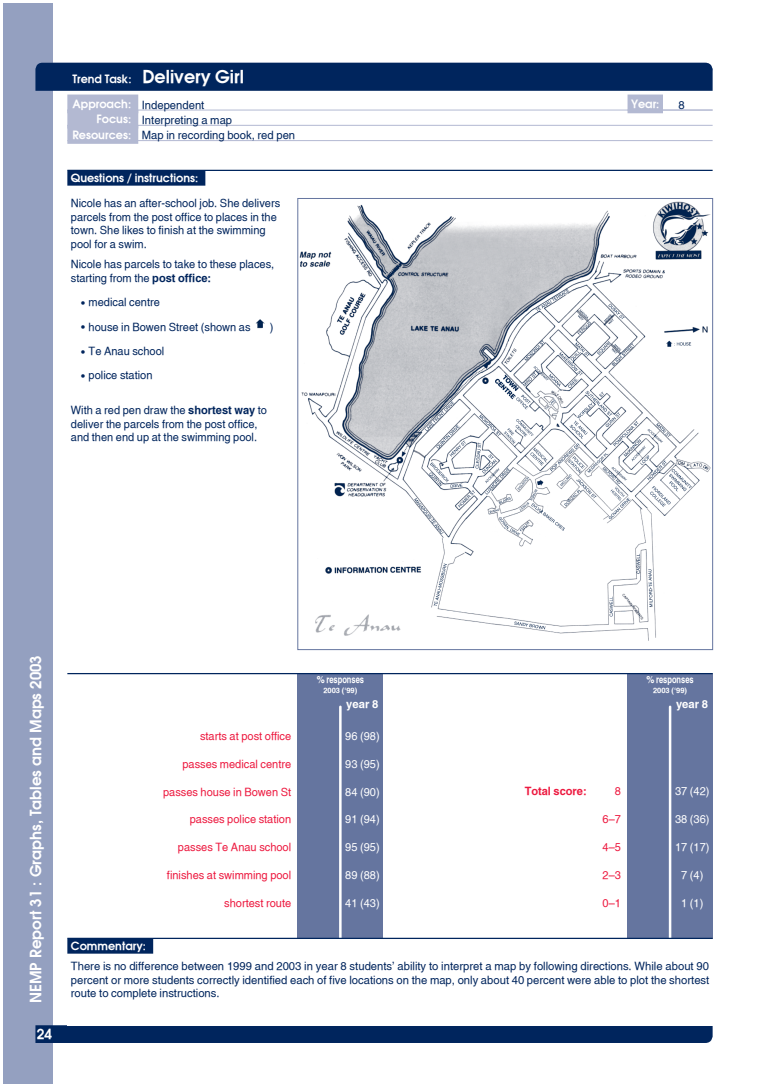
<style>
.page{position:relative;width:780px;height:1088px;background:#fff}
.page>*{position:absolute;margin:0;border:0;box-sizing:border-box;transform-origin:0 0}
.t1{font:700 17.5px "Hawn Avant";color:#fff}
.t2{font:700 15px "Hawn Avant";color:#fff}
.t3{font:700 13.75px "Hawn Avant";color:#fff}
.t4{font:11.25px/13.5px "Hawn Helv";color:#00255d}
.t5{font:11.25px "Hawn Helv";color:#ed1a40}
.t6{font:11.25px "Hawn Helv";color:#fff}
.t7{font:700 11.25px/15.2px "Hawn Avant";color:#fff;text-align:right}
.t8{font:700 11.25px "Hawn Helv";color:#ed1a40}
.t9{font:700 11.25px "Hawn Helv";color:#fff}
.t10{font:700 10px "Hawn Helv";color:#fff;scale:.9 1}
.t11{font:700 7.5px "Hawn Helv";color:#fff}
.s1{font-size:11.25px}
.s2{font-weight:700}
</style>
<div class="page">
<div style="left:4px;top:4px;width:49px;height:1080px;background:#94a0c0"></div>
<div style="left:35px;top:1025px;width:677px;height:18px;background:#00255d"></div>
<svg style="left:35px;top:62px;width:678px;height:29px;background:#072b61"></svg>
<div style="left:67px;top:95px;width:71px;height:18px;background:#b3b9d2"></div>
<hr style="left:67px;top:110px;width:645px;height:1px;background:#b3b9d2">
<div style="left:67px;top:110px;width:71px;height:19px;background:#b3b9d2"></div>
<hr style="left:67px;top:125px;width:645px;height:1px;background:#b3b9d2">
<div style="left:67px;top:125px;width:71px;height:19px;background:#b3b9d2"></div>
<hr style="left:67px;top:140px;width:645px;height:1px;background:#b3b9d2">
<div style="left:627px;top:95px;width:36px;height:18px;background:#b3b9d2"></div>
<div style="left:67px;top:171px;width:138px;height:15px;background:#00255d"></div>
<hr style="left:67px;top:170px;width:645px;height:1px;background:#00255d">
<div style="left:298px;top:673px;width:85px;height:352px;background:#65759f"></div>
<hr style="left:339px;top:707px;width:2px;height:310px;background:#fff">
<div style="left:627px;top:673px;width:85px;height:352px;background:#65759f"></div>
<hr style="left:668px;top:707px;width:3px;height:310px;background:#fff">
<hr style="left:67px;top:673px;width:645px;height:1px;background:#00255d">
<img style="left:255px;top:319px;width:10px;height:10px">
<div style="left:67px;top:939px;width:645px;height:86px;background:#fff"></div>
<div style="left:67px;top:938px;width:86px;height:15px;background:#00255d"></div>
<hr style="left:67px;top:938px;width:645px;height:1px;background:#00255d">
<img style="left:299px;top:201px;width:412px;height:440px">
<h1 class="t1" style="left:72px;top:65px;width:173px"><span class="s1">Trend Task:</span> Delivery Girl</h1>
<p class="t4" style="left:142px;top:98px;width:64px">Independent</p>
<p class="t4" style="left:678px;top:98px;width:8px">8</p>
<p class="t4" style="left:142px;top:112px;width:155px;line-height:15.2px">Interpreting a map<br>Map in recording book, red pen</p>
<p class="t7" style="left:72px;top:96px;width:60px">Approach:<br>Focus:<br>Resources:</p>
<p class="t7" style="left:631px;top:96px;width:30px">Year:</p>
<p class="t7" style="left:71px;top:170px;width:129px">Questions / instructions:</p>
<p class="t4" style="left:71px;top:196px;width:211px">Nicole has an after-school job. She delivers parcels from the post office to places in the town. She likes to finish at the swimming pool for a swim.</p>
<p class="t4" style="left:71px;top:258px;width:205px">Nicole has parcels to take to these places, starting from the <span class="s2">post office:</span></p>
<p class="t4" style="left:81px;top:295px;width:80px">• medical centre</p>
<p class="t4" style="left:81px;top:320px;width:171px">• house in Bowen Street (shown as</p>
<p class="t4" style="left:270px;top:320px;width:5px">)</p>
<p class="t4" style="left:81px;top:344px;width:85px">• Te Anau school</p>
<p class="t4" style="left:81px;top:369px;width:73px">• police station</p>
<p class="t4" style="left:71px;top:403px;width:198px">With a red pen draw the <span class="s2">shortest way</span> to deliver the parcels from the post office, and then end up at the swimming pool.</p>
<h2 class="t2" style="left:26px;top:1003px;width:349px;rotate:-90deg">NEMP Report 31 : Graphs, Tables and Maps 2003</h2>
<p class="t3" style="left:37px;top:1025px;width:17px">24</p>
<p class="t10" style="left:317px;top:673px;width:54px">% responses</p>
<p class="t11" style="left:323px;top:686px;width:35px">2003 (‘99)</p>
<p class="t9" style="left:346px;top:697px;width:34px">year 8</p>
<p class="t5" style="left:200px;top:729px;width:93px">starts at post office</p>
<p class="t6" style="left:345px;top:729px;width:36px">96 (98)</p>
<p class="t5" style="left:182px;top:757px;width:110px">passes medical centre</p>
<p class="t6" style="left:345px;top:757px;width:36px">93 (95)</p>
<p class="t5" style="left:163px;top:785px;width:130px">passes house in Bowen St</p>
<p class="t6" style="left:345px;top:785px;width:36px">84 (90)</p>
<p class="t5" style="left:190px;top:813px;width:103px">passes police station</p>
<p class="t6" style="left:345px;top:813px;width:36px">91 (94)</p>
<p class="t5" style="left:178px;top:841px;width:115px">passes Te Anau school</p>
<p class="t6" style="left:345px;top:841px;width:36px">95 (95)</p>
<p class="t5" style="left:167px;top:869px;width:126px">finishes at swimming pool</p>
<p class="t6" style="left:345px;top:869px;width:36px">89 (88)</p>
<p class="t5" style="left:224px;top:897px;width:68px">shortest route</p>
<p class="t6" style="left:345px;top:897px;width:36px">41 (43)</p>
<p class="t10" style="left:646px;top:673px;width:54px">% responses</p>
<p class="t11" style="left:653px;top:686px;width:35px">2003 (‘99)</p>
<p class="t9" style="left:676px;top:697px;width:34px">year 8</p>
<p class="t8" style="left:524px;top:785px;width:64px">Total score:</p>
<p class="t5" style="left:614px;top:785px;width:8px">8</p>
<p class="t6" style="left:675px;top:785px;width:36px">37 (42)</p>
<p class="t5" style="left:602px;top:813px;width:20px">6–7</p>
<p class="t6" style="left:675px;top:813px;width:36px">38 (36)</p>
<p class="t5" style="left:602px;top:841px;width:20px">4–5</p>
<p class="t6" style="left:675px;top:841px;width:36px">17 (17)</p>
<p class="t5" style="left:602px;top:869px;width:20px">2–3</p>
<p class="t6" style="left:681px;top:869px;width:24px">7 (4)</p>
<p class="t5" style="left:602px;top:897px;width:20px">0–1</p>
<p class="t6" style="left:681px;top:897px;width:24px">1 (1)</p>
<p class="t7" style="left:71px;top:937px;width:77px">Commentary:</p>
<p class="t4" style="left:71px;top:959px;width:640px;text-align:justify">There is no difference between 1999 and 2003 in year 8 students’ ability to interpret a map by following directions. While about 90 percent or more students correctly identified each of five locations on the map, only about 40 percent were able to plot the shortest route to complete instructions.</p>
</div>
